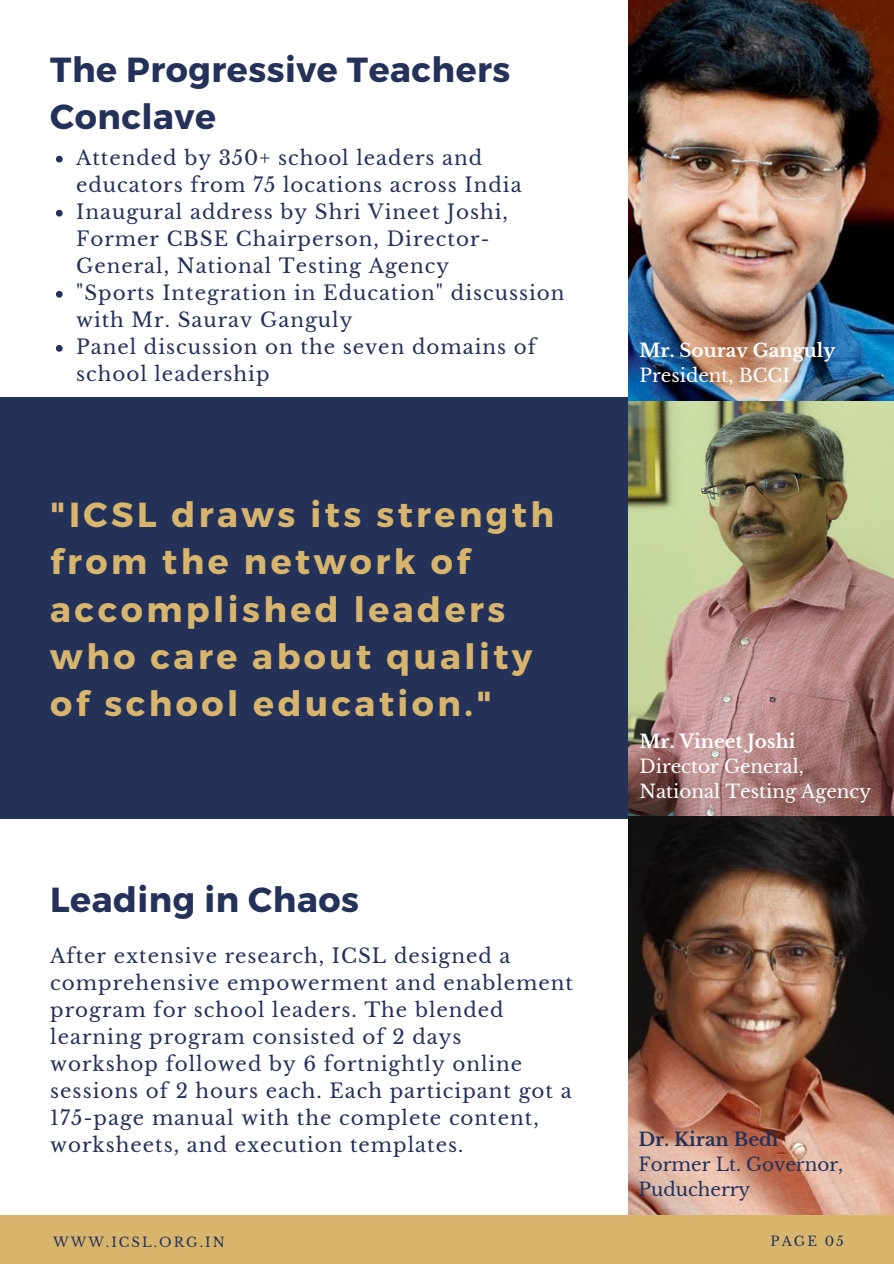
<style>
.page{position:relative;width:894px;height:1264px;background:#fff}
.page>*{position:absolute;margin:0;border:0;box-sizing:border-box;transform-origin:0 0}
.t1{font:700 34.8px/47.2px "Montserrat";letter-spacing:.1em;color:#d7b56d}
.t2{font:700 34.8px/47.2px "Montserrat";letter-spacing:.015em;color:#243159}
.t3{font:19.8px/27px "Libre Baskerville";letter-spacing:.05em;color:#243159}
.t4{font:18.3px "Libre Baskerville";color:#fff}
.t5{font:700 18.3px "Libre Baskerville";color:#fff}
.t6{font:18.3px/24.8px "Libre Baskerville";color:#243159}
.t7{font:700 18.3px "Libre Baskerville";color:#243159}
.t8{font:13.2px "Libre Baskerville";letter-spacing:.15em;color:#243159}
</style>
<div class="page">
<div style="left:0;top:398px;width:893px;height:420px;background:#243159"></div>
<img style="left:628px;top:0;width:265px;height:1215px">
<div style="left:0;top:1215px;width:893px;height:48px;background:#d7b56d"></div>
<svg style="left:56px;top:156px;width:7px;height:6px"></svg>
<svg style="left:56px;top:210px;width:7px;height:6px"></svg>
<svg style="left:56px;top:291px;width:7px;height:7px"></svg>
<svg style="left:56px;top:345px;width:7px;height:7px"></svg>
<p class="t2" style="left:50px;top:44px;width:461px">The Progressive Teachers<br>Conclave</p>
<p class="t3" style="left:76px;top:144px;width:447px">Attended by 350+ school leaders and educators from 75 locations across India</p>
<p class="t3" style="left:76px;top:198px;width:433px">Inaugural address by Shri Vineet Joshi,<br>Former CBSE Chairperson, Director-<br>General, National Testing Agency</p>
<p class="t3" style="left:76px;top:279px;width:489px">"Sports Integration in Education" discussion with Mr. Saurav Ganguly</p>
<p class="t3" style="left:76px;top:333px;width:461px">Panel discussion on the seven domains of school leadership</p>
<p class="t1" style="left:50px;top:489px;width:505px">"ICSL draws its strength from the network of accomplished leaders who care about quality of school education."</p>
<p class="t2" style="left:50px;top:874px;width:310px">Leading in Chaos</p>
<p class="t3" style="left:50px;top:942px;width:524px">After extensive research, ICSL designed a comprehensive empowerment and enablement program for school leaders. The blended learning program consisted of 2 days workshop followed by 6 fortnightly online sessions of 2 hours each. Each participant got a 175-page manual with the complete content, worksheets, and execution templates.</p>
<p class="t5" style="left:639px;top:339px;width:197px">Mr. Sourav Ganguly</p>
<p class="t4" style="left:639px;top:364px;width:152px">President, BCCI</p>
<p class="t5" style="left:639px;top:730px;width:157px">Mr. Vineet Joshi</p>
<p class="t4" style="left:639px;top:755px;width:166px">Director General,</p>
<p class="t4" style="left:639px;top:779px;width:233px">National Testing Agency</p>
<p class="t7" style="left:638px;top:1128px;width:141px">Dr. Kiran Bedi</p>
<p class="t6" style="left:638px;top:1152px;width:206px">Former Lt. Governor,<br>Puducherry</p>
<p class="t8" style="left:53px;top:1234px;width:173px">WWW.ICSL.ORG.IN</p>
<p class="t8" style="left:770px;top:1232px;width:75px">PAGE 05</p>
</div>
